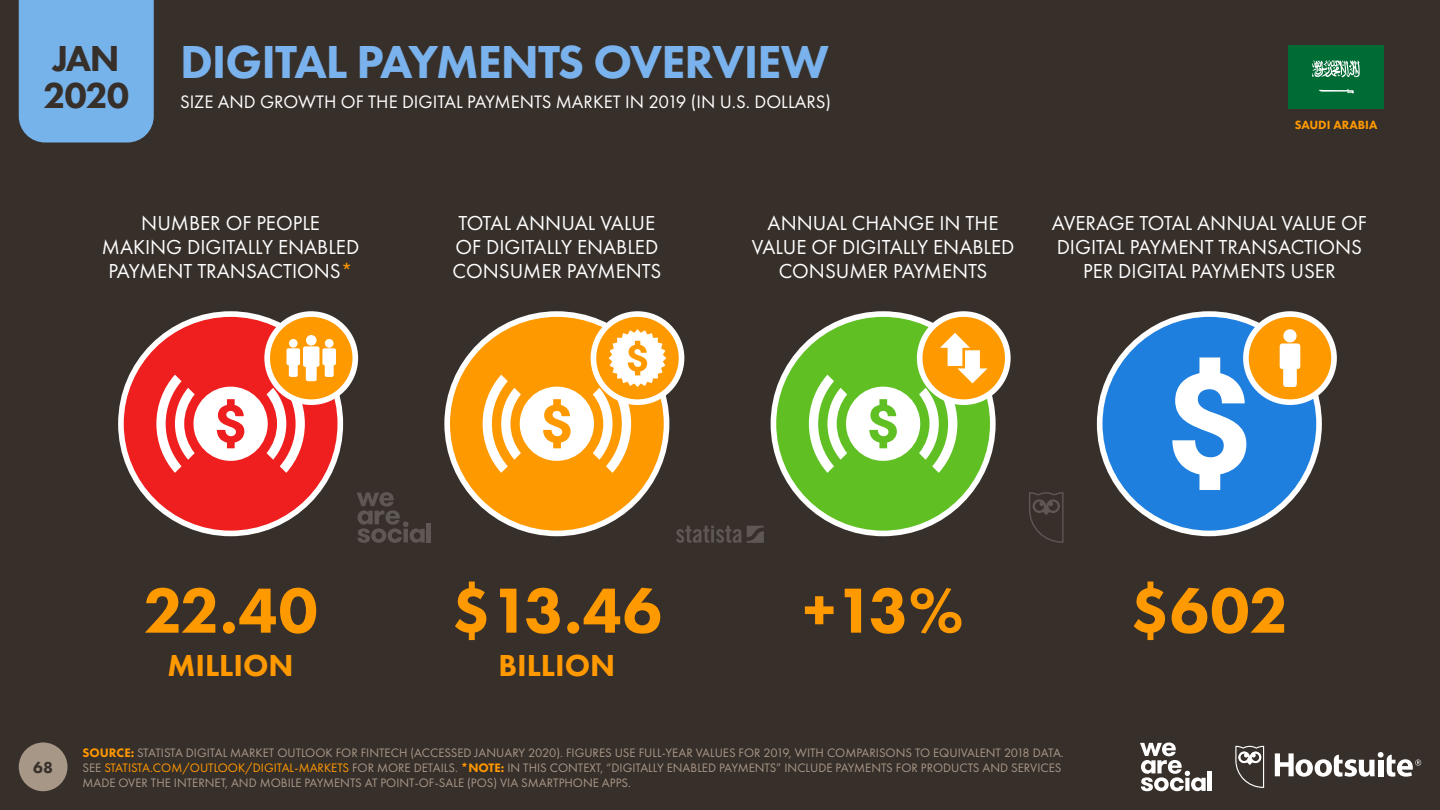
<style>
.page{position:relative;width:1440px;height:810px;background:#372f2a}
.page>*{position:absolute;margin:0;border:0;box-sizing:border-box;transform-origin:0 0}
.t1{font:800 66px "Futura PT";letter-spacing:-.01em;color:#f90}
.t2{font:800 48px "Futura PT";letter-spacing:-.02em;color:#79b2ec}
.t3{font:800 37.5px/37.5px "Futura PT";letter-spacing:-.035em;color:#372f2a}
.t4{font:800 31.5px "Futura PT";color:#f90}
.t5{font:21px/24px "Futura PT";color:#fff;text-align:center}
.t6{font:18.75px "Futura PT";color:#fff}
.t7{font:800 16.5px "Futura PT";color:#372f2a}
.t8{font:12.75px/15px "Futura PT";color:#a79787}
.t9{font:800 12.38px "Futura PT";color:#f90}
.s1{color:#f90}
.s2{font-weight:800;color:#ff9700}
</style>
<div class="page">
<div style="left:19px;top:742px;width:49px;height:49px;background:#a79787;border-radius:50%"></div>
<svg style="left:1275px;top:752px;width:146px;height:25px"></svg>
<svg style="left:1235px;top:746px;width:29px;height:42px"></svg>
<svg style="left:1140px;top:743px;width:66px;height:48px"></svg>
<hr style="left:1208px;top:772px;width:4px;height:19px;background:#fff">
<div style="left:19px;top:0;width:135px;height:142px;background:#77b3eb"></div>
<div style="left:1100px;top:314px;width:219px;height:219px;background:#1f7fdf;border-radius:50%"></div>
<svg style="left:1172px;top:357px;width:74px;height:133px"></svg>
<div style="left:1097px;top:311px;width:225px;height:225px;border:6px solid #fff;border-radius:50%"></div>
<div style="left:773px;top:314px;width:220px;height:219px;background:#5fbf23;border-radius:50%"></div>
<div style="left:771px;top:311px;width:225px;height:225px;border:6px solid #fff;border-radius:50%"></div>
<div style="left:447px;top:314px;width:220px;height:219px;background:#f90;border-radius:50%"></div>
<div style="left:444px;top:311px;width:225px;height:225px;border:6px solid #fff;border-radius:50%"></div>
<div style="left:121px;top:314px;width:219px;height:219px;background:#ef1f1f;border-radius:50%"></div>
<div style="left:118px;top:311px;width:225px;height:225px;border:6px solid #fff;border-radius:50%"></div>
<div style="left:1246px;top:314px;width:88px;height:88px;background:#f90;border-radius:50%"></div>
<svg style="left:1280px;top:343px;width:20px;height:44px"></svg>
<div style="left:1283px;top:329px;width:14px;height:13px;background:#fff;border-radius:50%"></div>
<div style="left:1243px;top:311px;width:94px;height:94px;border:6px solid #fff;border-radius:50%"></div>
<svg style="left:920px;top:314px;width:88px;height:88px;background:#ffa827"></svg>
<svg style="left:809px;top:333px;width:179px;height:140px"></svg>
<div style="left:917px;top:311px;width:94px;height:94px;border:6px solid #fff;border-radius:50%"></div>
<svg style="left:593px;top:314px;width:89px;height:88px"></svg>
<svg style="left:483px;top:329px;width:183px;height:144px"></svg>
<div style="left:591px;top:311px;width:93px;height:94px;border:6px solid #fff;border-radius:50%"></div>
<svg style="left:267px;top:314px;width:88px;height:88px;background:#ffa51f"></svg>
<div style="left:306px;top:335px;width:11px;height:11px;background:#fff;border-radius:50%"></div>
<div style="left:289px;top:339px;width:9px;height:9px;background:#fff;border-radius:50%"></div>
<svg style="left:156px;top:346px;width:180px;height:127px"></svg>
<div style="left:325px;top:339px;width:9px;height:9px;background:#fff;border-radius:50%"></div>
<div style="left:264px;top:311px;width:94px;height:94px;border:6px solid #fff;border-radius:50%"></div>
<div style="left:1288px;top:45px;width:96px;height:64px;background:#006c35"></div>
<svg style="left:1312px;top:60px;width:48px;height:33px"></svg>
<svg style="left:1029px;top:492px;width:35px;height:51px"></svg>
<svg style="left:676px;top:526px;width:88px;height:17px"></svg>
<svg style="left:357px;top:492px;width:68px;height:51px"></svg>
<hr style="left:427px;top:523px;width:4px;height:19px;background:#5e5753">
<h3 class="t3" style="left:43px;top:39px;width:87px">JAN<br>2020</h3>
<h2 class="t2" style="left:180px;top:32px;width:650px">DIGITAL PAYMENTS OVERVIEW</h2>
<h3 class="t6" style="left:180px;top:91px;width:653px">SIZE AND GROWTH OF THE DIGITAL PAYMENTS MARKET IN 2019 (IN U.S. DOLLARS)</h3>
<p class="t9" style="left:1295px;top:117px;width:84px">SAUDI ARABIA</p>
<h3 class="t5" style="left:102px;top:210px;width:259px">NUMBER OF PEOPLE<br>MAKING DIGITALLY ENABLED<br>PAYMENT TRANSACTIONS<span class="s1">*</span></h3>
<h3 class="t5" style="left:453px;top:210px;width:210px;text-align:left">TOTAL ANNUAL VALUE<br>OF DIGITALLY ENABLED<br>CONSUMER PAYMENTS</h3>
<h3 class="t5" style="left:752px;top:210px;width:264px">ANNUAL CHANGE IN THE<br>VALUE OF DIGITALLY ENABLED<br>CONSUMER PAYMENTS</h3>
<h3 class="t5" style="left:1052px;top:210px;width:317px">AVERAGE TOTAL ANNUAL VALUE OF<br>DIGITAL PAYMENT TRANSACTIONS<br>PER DIGITAL PAYMENTS USER</h3>
<p class="t7" style="left:33px;top:757px;width:21px">68</p>
<h1 class="t1" style="left:143px;top:569px;width:176px">22.40</h1>
<h1 class="t1" style="left:451px;top:569px;width:212px">$13.46</h1>
<h1 class="t1" style="left:803px;top:569px;width:162px">+13%</h1>
<h1 class="t1" style="left:1130px;top:569px;width:160px">$602</h1>
<h3 class="t4" style="left:168px;top:646px;width:128px">MILLION</h3>
<h3 class="t4" style="left:498px;top:646px;width:118px">BILLION</h3>
<p class="t8" style="left:82px;top:745px;width:983px"><span class="s2">SOURCE:</span> STATISTA DIGITAL MARKET OUTLOOK FOR FINTECH (ACCESSED JANUARY 2020). FIGURES USE FULL-YEAR VALUES FOR 2019, WITH COMPARISONS TO EQUIVALENT 2018 DATA.<br>SEE <span class="s1">STATISTA.COM/OUTLOOK/DIGITAL-MARKETS</span> FOR MORE DETAILS. <span class="s2">*NOTE:</span> IN THIS CONTEXT, “DIGITALLY ENABLED PAYMENTS” INCLUDE PAYMENTS FOR PRODUCTS AND SERVICES<br>MADE OVER THE INTERNET, AND MOBILE PAYMENTS AT POINT-OF-SALE (POS) VIA SMARTPHONE APPS.</p>
</div>
